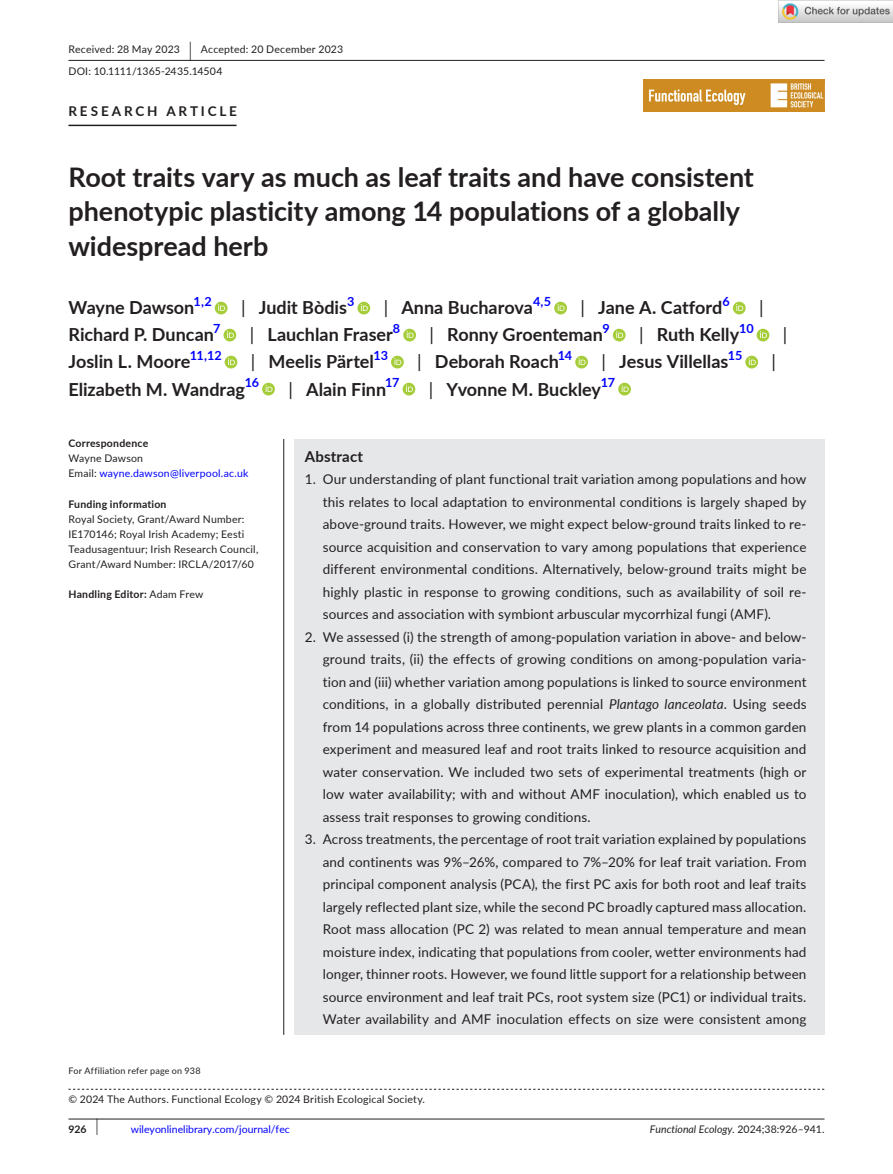
<style>
.page{position:relative;width:893px;height:1174px;background:#fff}
.page>*{position:absolute;margin:0;border:0;box-sizing:border-box;transform-origin:0 0}
.t1{font:700 27px/34.5px "Lato";color:#231f20}
.t2{font:700 18px "Lato";color:#231f20}
.t3{font:18px "Lato";color:#231f20}
.t4{font:700 15px "Lato";letter-spacing:.015em;color:#231f20}
.t5{font:13.5px/22.5px "Lato";letter-spacing:.01em;color:#231f20;text-align:justify}
.t6{font:700 13.5px "Lato";letter-spacing:.21em;color:#231f20}
.t7{font:700 12.6px "Lato";letter-spacing:-.015em;color:#00f}
.t8{font:10.5px/15px "Lato";letter-spacing:.02em;color:#231f20}
.t9{font:10.5px/15px "Lato";letter-spacing:.005em;color:#00f}
.t10{font:700 10.5px "Lato";letter-spacing:.02em;color:#231f20}
.t11{font:italic 10.5px "Lato";color:#231f20}
.t12{font:9px "Lato";letter-spacing:.02em;color:#231f20}
.s1{font-size:19.65px}
.s2{font-weight:400}
.s3{color:#231f20}
.s4{font-style:italic}
.s5{font-weight:400;font-size:17.4px}
.s6{font-style:normal}
</style>
<div class="page">
<hr style="left:68px;top:1118px;width:756px;height:1px;background:#231f20">
<img style="left:644px;top:79px;width:180px;height:33px">
<hr style="left:68px;top:60px;width:756px;height:1px;background:#231f20">
<hr style="left:68px;top:125px;width:169px;height:1px;background:#231f20">
<div style="left:215px;top:302px;width:13px;height:12px;background:#a5cd39;border-radius:50%"></div>
<svg style="left:218px;top:304px;width:7px;height:7px"></svg>
<div style="left:357px;top:302px;width:13px;height:12px;background:#a5cd39;border-radius:50%"></div>
<svg style="left:361px;top:304px;width:7px;height:7px"></svg>
<svg style="left:554px;top:302px;width:13px;height:12px"></svg>
<svg style="left:558px;top:304px;width:7px;height:7px"></svg>
<div style="left:733px;top:302px;width:13px;height:12px;background:#a5cd39;border-radius:50%"></div>
<svg style="left:736px;top:304px;width:7px;height:7px"></svg>
<div style="left:224px;top:329px;width:12px;height:12px;background:#a5cd39;border-radius:50%"></div>
<svg style="left:227px;top:331px;width:7px;height:7px"></svg>
<svg style="left:403px;top:329px;width:13px;height:12px"></svg>
<svg style="left:407px;top:331px;width:7px;height:7px"></svg>
<svg style="left:613px;top:329px;width:13px;height:12px"></svg>
<svg style="left:616px;top:331px;width:7px;height:7px"></svg>
<div style="left:757px;top:329px;width:12px;height:12px;background:#a5cd39;border-radius:50%"></div>
<svg style="left:760px;top:331px;width:7px;height:7px"></svg>
<div style="left:225px;top:356px;width:12px;height:12px;background:#a5cd39;border-radius:50%"></div>
<svg style="left:228px;top:358px;width:7px;height:7px"></svg>
<svg style="left:391px;top:356px;width:13px;height:12px"></svg>
<svg style="left:394px;top:358px;width:7px;height:7px"></svg>
<svg style="left:575px;top:356px;width:13px;height:12px"></svg>
<svg style="left:579px;top:358px;width:7px;height:7px"></svg>
<svg style="left:745px;top:356px;width:13px;height:12px"></svg>
<svg style="left:749px;top:358px;width:7px;height:7px"></svg>
<svg style="left:262px;top:383px;width:13px;height:12px"></svg>
<svg style="left:266px;top:385px;width:6px;height:7px"></svg>
<div style="left:403px;top:383px;width:12px;height:12px;background:#a5cd39;border-radius:50%"></div>
<svg style="left:406px;top:385px;width:7px;height:7px"></svg>
<svg style="left:618px;top:383px;width:13px;height:12px"></svg>
<svg style="left:622px;top:385px;width:7px;height:7px"></svg>
<svg style="left:68px;top:1088px;width:756px;height:1px"></svg>
<div style="left:294px;top:439px;width:530px;height:595px;background:#e6e7e9"></div>
<hr style="left:283px;top:439px;width:1px;height:595px;background:#231f20">
<img style="left:779px;top:0;width:114px;height:23px">
<p class="t8" style="left:68px;top:38px;width:276px;line-height:21.8px">Received: 28 May 2023 <span class="s1">|</span> Accepted: 20 December 2023<br>DOI: 10.1111/1365-2435.14504</p>
<p class="t6" style="left:68px;top:101px;width:170px">RESEARCH ARTICLE</p>
<h1 class="t1" style="left:68px;top:159px;width:687px">Root traits vary as much as leaf traits and have consistent phenotypic plasticity among 14 populations of a globally widespread herb</h1>
<h2 class="t2" style="left:68px;top:295px;width:127px">Wayne Dawson</h2>
<p class="t7" style="left:193px;top:292px;width:20px">1,2</p>
<h2 class="t2" style="left:241px;top:295px;width:108px"><span class="s2">|</span> Judit Bòdis</h2>
<p class="t7" style="left:347px;top:292px;width:9px">3</p>
<h2 class="t2" style="left:384px;top:295px;width:151px"><span class="s2">|</span> Anna Bucharova</h2>
<p class="t7" style="left:533px;top:292px;width:20px">4,5</p>
<h2 class="t2" style="left:580px;top:295px;width:143px"><span class="s2">|</span> Jane A. Catford</h2>
<p class="t7" style="left:723px;top:292px;width:9px">6</p>
<h2 class="t3" style="left:759px;top:295px;width:6px">|</h2>
<h2 class="t2" style="left:68px;top:322px;width:147px">Richard P. Duncan</h2>
<p class="t7" style="left:213px;top:319px;width:9px">7</p>
<h2 class="t2" style="left:250px;top:322px;width:145px"><span class="s2">|</span> Lauchlan Fraser</h2>
<p class="t7" style="left:393px;top:319px;width:9px">8</p>
<h2 class="t2" style="left:429px;top:322px;width:175px"><span class="s2">|</span> Ronny Groenteman</h2>
<p class="t7" style="left:602px;top:319px;width:9px">9</p>
<h2 class="t2" style="left:639px;top:322px;width:102px"><span class="s2">|</span> Ruth Kelly</h2>
<p class="t7" style="left:739px;top:319px;width:16px">10</p>
<h2 class="t3" style="left:783px;top:322px;width:6px">|</h2>
<h2 class="t2" style="left:68px;top:349px;width:123px">Joslin L. Moore</h2>
<p class="t7" style="left:190px;top:346px;width:33px">11,12</p>
<h2 class="t2" style="left:251px;top:349px;width:125px"><span class="s2">|</span> Meelis Pärtel</h2>
<p class="t7" style="left:374px;top:346px;width:16px">13</p>
<h2 class="t2" style="left:417px;top:349px;width:143px"><span class="s2">|</span> Deborah Roach</h2>
<p class="t7" style="left:558px;top:346px;width:16px">14</p>
<h2 class="t2" style="left:601px;top:349px;width:128px"><span class="s2">|</span> Jesus Villellas</h2>
<p class="t7" style="left:728px;top:346px;width:16px">15</p>
<h2 class="t3" style="left:772px;top:349px;width:6px">|</h2>
<h2 class="t2" style="left:68px;top:376px;width:178px">Elizabeth M. Wandrag</h2>
<p class="t7" style="left:245px;top:373px;width:16px">16</p>
<h2 class="t2" style="left:288px;top:376px;width:99px"><span class="s2">|</span> Alain Finn</h2>
<p class="t7" style="left:385px;top:373px;width:16px">17</p>
<h2 class="t2" style="left:429px;top:376px;width:174px"><span class="s2">|</span> Yvonne M. Buckley</h2>
<p class="t7" style="left:601px;top:373px;width:16px">17</p>
<p class="t10" style="left:68px;top:436px;width:81px">Correspondence</p>
<p class="t9" style="left:68px;top:451px;width:182px"><span class="s3">Wayne Dawson<br>Email:</span> wayne.dawson@liverpool.ac.uk</p>
<p class="t10" style="left:68px;top:496px;width:100px">Funding information</p>
<p class="t8" style="left:68px;top:511px;width:191px">Royal Society, Grant/Award Number:<br>IE170146; Royal Irish Academy; Eesti Teadusagentuur; Irish Research Council, Grant/Award Number: IRCLA/2017/60</p>
<p class="t10" style="left:68px;top:586px;width:136px">Handling Editor: <span class="s2">Adam Frew</span></p>
<p class="t12" style="left:68px;top:1064px;width:134px">For Affiliation refer page on 938</p>
<p class="t4" style="left:305px;top:445px;width:60px">Abstract</p>
<p class="t5" style="left:323px;top:467px;width:485px;text-indent:-18px">1. Our understanding of plant functional trait variation among populations and how this relates to local adaptation to environmental conditions is largely shaped by above-ground traits. However, we might expect below-ground traits linked to re&shy;source acquisition and conservation to vary among populations that experience different environmental conditions. Alternatively, below-ground traits might be highly plastic in response to growing conditions, such as availability of soil re&shy;sources and association with symbiont arbuscular mycorrhizal fungi (AMF).</p>
<p class="t5" style="left:323px;top:625px;width:485px;text-indent:-18px">2. We assessed (i) the strength of among-population variation in above- and below&shy;ground traits, (ii) the effects of growing conditions on among-population varia&shy;tion and (iii) whether variation among populations is linked to source environment conditions, in a globally distributed perennial <span class="s4">Plantago lanceolata</span>. Using seeds from 14 populations across three continents, we grew plants in a common garden experiment and measured leaf and root traits linked to resource acquisition and water conservation. We included two sets of experimental treatments (high or low water availability; with and without AMF inoculation), which enabled us to assess trait responses to growing conditions.</p>
<p class="t5" style="left:323px;top:827px;width:485px;text-indent:-18px">3. Across treatments, the percentage of root trait variation explained by populations and continents was 9%–26%, compared to 7%–20% for leaf trait variation. From principal component analysis (PCA), the first PC axis for both root and leaf traits largely reflected plant size, while the second PC broadly captured mass allocation.<br>Root mass allocation (PC 2) was related to mean annual temperature and mean moisture index, indicating that populations from cooler, wetter environments had longer, thinner roots. However, we found little support for a relationship between source environment and leaf trait PCs, root system size (PC1) or individual traits.<br>Water availability and AMF inoculation effects on size were consistent among</p>
<p class="t8" style="left:68px;top:1091px;width:358px">© 2024 The Authors. Functional Ecology © 2024 British Ecological Society.</p>
<p class="t10" style="left:68px;top:1121px;width:31px">926 <span class="s5">|</span></p>
<p class="t9" style="left:131px;top:1121px;width:161px">wileyonlinelibrary.com/journal/fec</p>
<p class="t11" style="left:650px;top:1121px;width:176px">Functional Ecology. <span class="s6">2024;38:926–941.</span></p>
</div>
